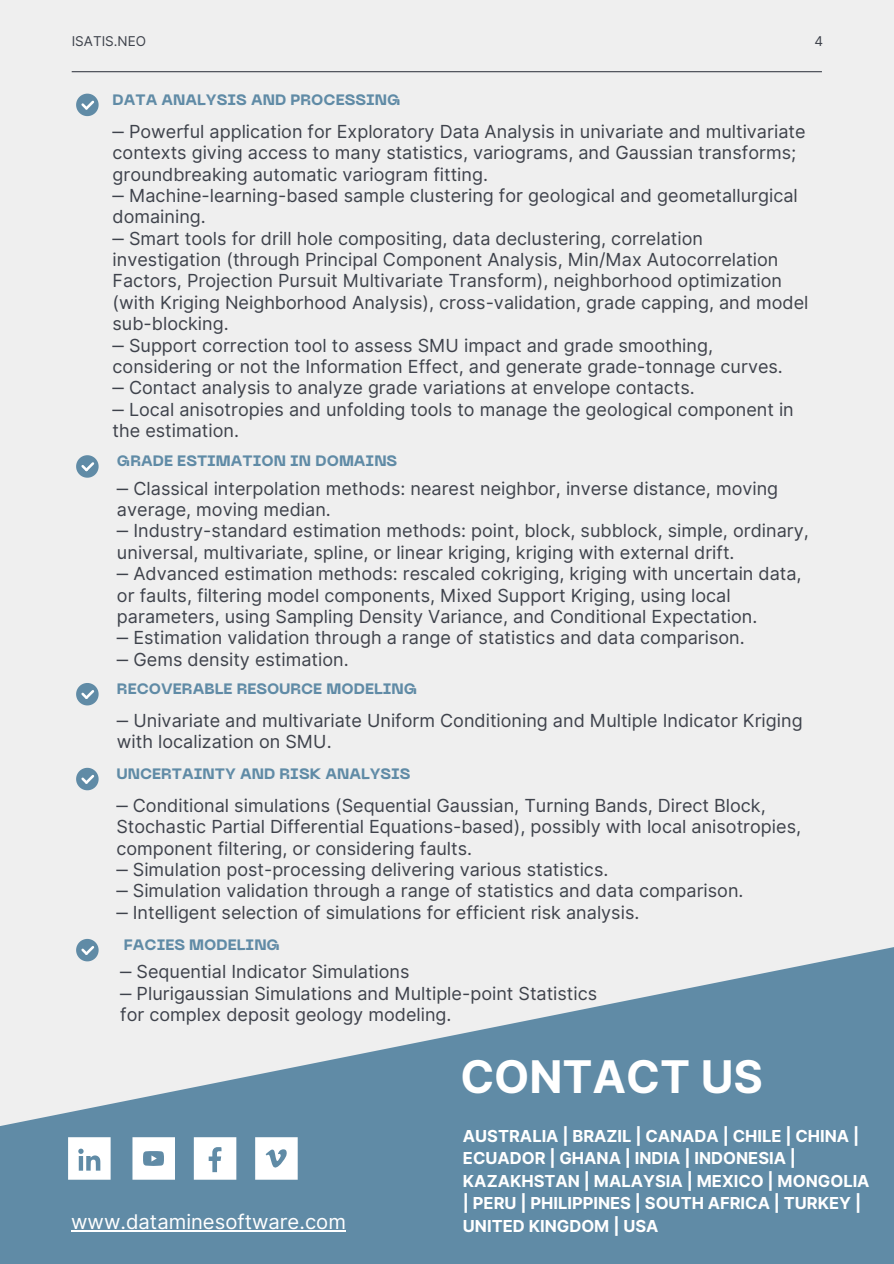
<style>
.page{position:relative;width:894px;height:1264px;background:#fff}
.page>*{position:absolute;margin:0;border:0;box-sizing:border-box;transform-origin:0 0}
.t1{font:700 45px "Inter";color:#fff}
.t2{font:20.25px "Inter";color:#fff}
.t3{font:18px/21.3px "Inter";color:#3e424b}
.t4{font:700 16.5px/22.5px "Inter";color:#fff}
.t5{font:800 15px "PP Neue Machina";color:#608ba6}
.t6{font:13.5px "Inter";color:#3e424b}
</style>
<div class="page">
<div style="left:0;top:0;width:893px;height:1263px;background:#efefef"></div>
<svg style="left:0;top:947px;width:893px;height:316px;fill:#608ba6"></svg>
<svg style="left:194px;top:1137px;width:42px;height:42px"></svg>
<svg style="left:255px;top:1137px;width:42px;height:42px"></svg>
<svg style="left:132px;top:1137px;width:43px;height:42px"></svg>
<hr style="left:71px;top:1230px;width:275px;height:1px;background:#fff">
<hr style="left:72px;top:71px;width:749px;height:1px;background:#3e424b">
<svg style="left:76px;top:94px;width:23px;height:22px"></svg>
<svg style="left:76px;top:455px;width:23px;height:22px"></svg>
<svg style="left:76px;top:683px;width:23px;height:22px"></svg>
<svg style="left:76px;top:767px;width:23px;height:23px"></svg>
<svg style="left:76px;top:938px;width:23px;height:23px"></svg>
<svg style="left:68px;top:1137px;width:43px;height:42px"></svg>
<p class="t6" style="left:72px;top:33px;width:76px">ISATIS.NEO</p>
<p class="t6" style="left:814px;top:33px;width:10px">4</p>
<h4 class="t5" style="left:112px;top:94px;width:289px">DATA ANALYSIS AND PROCESSING</h4>
<h5 class="t3" style="left:112px;top:120px;width:697px">‒ Powerful application for Exploratory Data Analysis in univariate and multivariate contexts giving access to many statistics, variograms, and Gaussian transforms; groundbreaking automatic variogram fitting.<br>‒ Machine-learning-based sample clustering for geological and geometallurgical domaining.<br>‒ Smart tools for drill hole compositing, data declustering, correlation investigation (through Principal Component Analysis, Min/Max Autocorrelation Factors, Projection Pursuit Multivariate Transform), neighborhood optimization (with Kriging Neighborhood Analysis), cross-validation, grade capping, and model sub-blocking.<br>‒ Support correction tool to assess SMU impact and grade smoothing, considering or not the Information Effect, and generate grade-tonnage curves.<br>‒ Contact analysis to analyze grade variations at envelope contacts.<br>‒ Local anisotropies and unfolding tools to manage the geological component in the estimation.</h5>
<h4 class="t5" style="left:117px;top:455px;width:282px">GRADE ESTIMATION IN DOMAINS</h4>
<h5 class="t3" style="left:117px;top:477px;width:693px">‒ Classical interpolation methods: nearest neighbor, inverse distance, moving average, moving median.<br>‒ Industry-standard estimation methods: point, block, subblock, simple, ordinary, universal, multivariate, spline, or linear kriging, kriging with external drift.<br>‒ Advanced estimation methods: rescaled cokriging, kriging with uncertain data, or faults, filtering model components, Mixed Support Kriging, using local parameters, using Sampling Density Variance, and Conditional Expectation.<br>‒ Estimation validation through a range of statistics and data comparison.<br>‒ Gems density estimation.</h5>
<h4 class="t5" style="left:117px;top:683px;width:301px">RECOVERABLE RESOURCE MODELING</h4>
<h5 class="t3" style="left:117px;top:710px;width:687px">‒ Univariate and multivariate Uniform Conditioning and Multiple Indicator Kriging with localization on SMU.</h5>
<h5 class="t5" style="left:117px;top:768px;width:295px">UNCERTAINTY AND RISK ANALYSIS</h5>
<p class="t3" style="left:116px;top:794px;width:686px">‒ Conditional simulations (Sequential Gaussian, Turning Bands, Direct Block, Stochastic Partial Differential Equations-based), possibly with local anisotropies, component filtering, or considering faults.<br>‒ Simulation post-processing delivering various statistics.<br>‒ Simulation validation through a range of statistics and data comparison.<br>‒ Intelligent selection of simulations for efficient risk analysis.</p>
<p class="t5" style="left:124px;top:939px;width:158px">FACIES MODELING</p>
<h4 class="t3" style="left:120px;top:961px;width:478px">‒ Sequential Indicator Simulations<br>‒ Plurigaussian Simulations and Multiple-point Statistics for complex deposit geology modeling.</h4>
<p class="t1" style="left:460px;top:1050px;width:304px">CONTACT US</p>
<p class="t4" style="left:463px;top:1124px;width:408px">AUSTRALIA | BRAZIL | CANADA | CHILE | CHINA | ECUADOR | GHANA | INDIA | INDONESIA | KAZAKHSTAN | MALAYSIA | MEXICO | MONGOLIA | PERU | PHILIPPINES | SOUTH AFRICA | TURKEY |</p>
<p class="t2" style="left:71px;top:1209px;width:276px">www.dataminesoftware.com</p>
<p class="t4" style="left:463px;top:1214px;width:197px">UNITED KINGDOM | USA</p>
</div>
